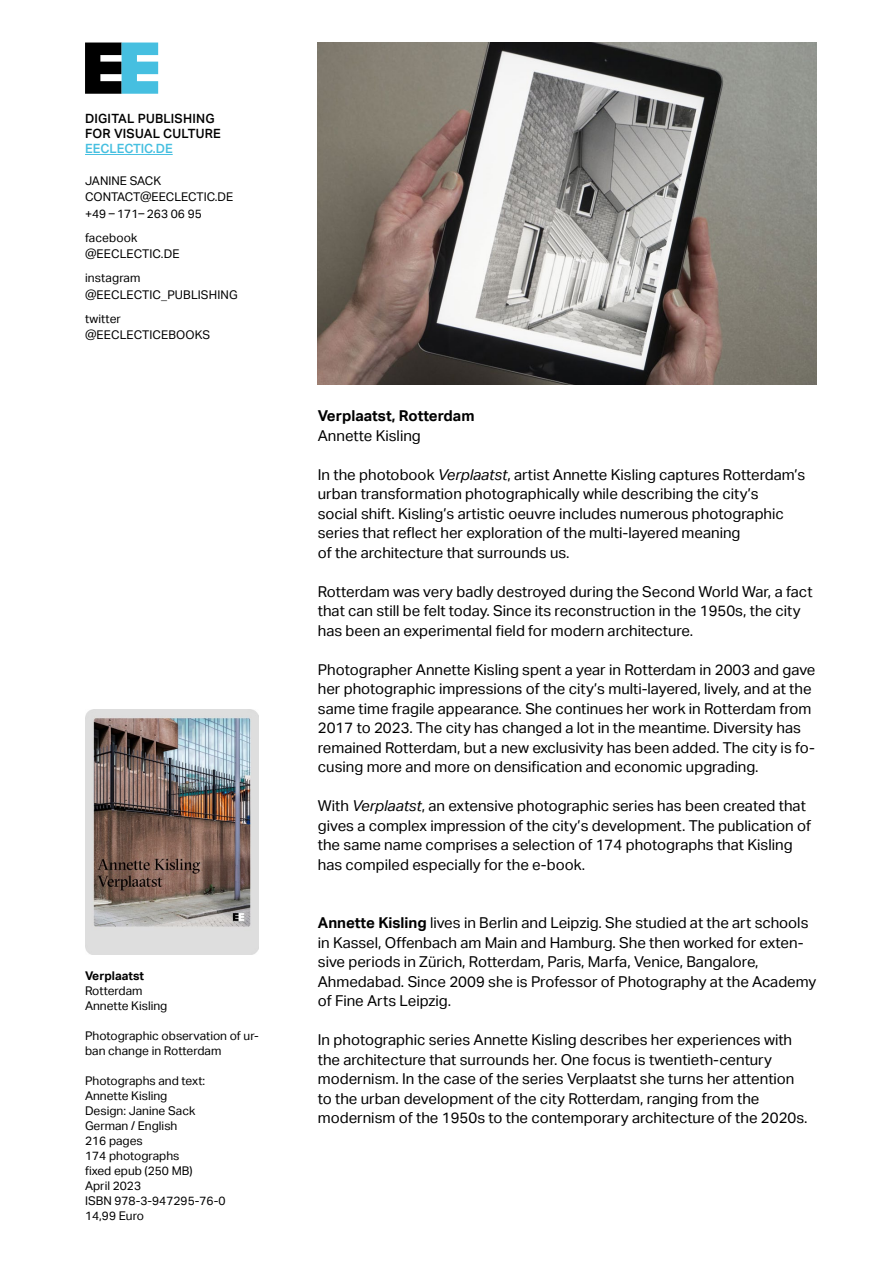
<style>
.page{position:relative;width:893px;height:1263px;background:#fff}
.page>*{position:absolute;margin:0;border:0;box-sizing:border-box;transform-origin:0 0}
.t1{font:15px/19.5px "Aktiv Grotesk";color:#000}
.t2{font:700 15px "Aktiv Grotesk";color:#000}
.t3{font:500 12.75px/15px "Aktiv Grotesk";letter-spacing:.02em;color:#000}
.t4{font:500 12.75px "Aktiv Grotesk";color:#46bfe0}
.t5{font:12px/15px "Aktiv Grotesk";color:#000}
.t6{font:700 12px "Aktiv Grotesk";color:#000}
.s1{font-style:italic}
.s2{font-weight:700}
</style>
<div class="page">
<hr style="left:85px;top:154px;width:88px;height:1px;background:#46bfe0">
<svg style="left:85px;top:43px;width:73px;height:51px;background:#467987"></svg>
<img style="left:318px;top:43px;width:498px;height:342px">
<img style="left:85px;top:709px;width:174px;height:245px">
<p class="t3" style="left:85px;top:111px;width:137px">DIGITAL PUBLISHING<br>FOR VISUAL CULTURE</p>
<p class="t4" style="left:85px;top:141px;width:89px">EECLECTIC.DE</p>
<p class="t5" style="left:85px;top:172px;width:150px;line-height:16.5px">JANINE SACK<br>CONTACT@EECLECTIC.DE +49 – 171– 263 06 95</p>
<p class="t5" style="left:85px;top:229px;width:96px;line-height:16.5px">facebook @EECLECTIC.DE</p>
<p class="t5" style="left:85px;top:270px;width:154px;line-height:16.5px">instagram @EECLECTIC_PUBLISHING</p>
<p class="t5" style="left:85px;top:310px;width:127px;line-height:16.5px">twitter @EECLECTICEBOOKS</p>
<p class="t6" style="left:85px;top:969px;width:61px">Verplaatst</p>
<p class="t5" style="left:85px;top:984px;width:84px">Rotterdam<br>Annette Kisling</p>
<p class="t5" style="left:85px;top:1029px;width:175px">Photographic observation of ur&shy;ban change in Rotterdam</p>
<p class="t5" style="left:85px;top:1074px;width:142px">Photographs and text:<br>Annette Kisling<br>Design: Janine Sack<br>German / English<br>216 pages<br>174 photographs<br>fixed epub (250 MB)<br>April 2023<br>ISBN 978-3-947295-76-0<br>14,99 Euro</p>
<p class="t2" style="left:318px;top:407px;width:158px">Verplaatst, Rotterdam</p>
<p class="t1" style="left:318px;top:426px;width:105px">Annette Kisling</p>
<p class="t1" style="left:318px;top:465px;width:489px">In the photobook <span class="s1">Verplaatst</span>, artist Annette Kisling captures Rotterdam’s urban transformation photographically while describing the city’s<br>social shift. Kisling’s artistic oeuvre includes numerous photographic series that reflect her exploration of the multi-layered meaning<br>of the architecture that surrounds us.</p>
<p class="t1" style="left:318px;top:582px;width:496px">Rotterdam was very badly destroyed during the Second World War, a fact that can still be felt today. Since its reconstruction in the 1950s, the city has been an experimental field for modern architecture.</p>
<p class="t1" style="left:318px;top:660px;width:499px">Photographer Annette Kisling spent a year in Rotterdam in 2003 and gave her photographic impressions of the city’s multi-layered, lively, and at the same time fragile appearance. She continues her work in Rotterdam from 2017 to 2023. The city has changed a lot in the meantime. Diversity has remained Rotterdam, but a new exclusivity has been added. The city is fo&shy;cusing more and more on densification and economic upgrading.</p>
<p class="t1" style="left:318px;top:796px;width:495px">With <span class="s1">Verplaatst</span>, an extensive photographic series has been created that gives a complex impression of the city’s development. The publication of the same name comprises a selection of 174 photographs that Kisling has compiled especially for the e-book.</p>
<p class="t1" style="left:318px;top:913px;width:500px"><span class="s2">Annette Kisling</span> lives in Berlin and Leipzig. She studied at the art schools in Kassel, Offenbach am Main and Hamburg. She then worked for exten&shy;sive periods in Zürich, Rotterdam, Paris, Marfa, Venice, Bangalore, Ahmedabad. Since 2009 she is Professor of Photography at the Academy of Fine Arts Leipzig.</p>
<p class="t1" style="left:318px;top:1030px;width:491px">In photographic series Annette Kisling describes her experiences with the architecture that surrounds her. One focus is twentieth-century modernism. In the case of the series Verplaatst she turns her attention to the urban development of the city Rotterdam, ranging from the modernism of the 1950s to the contemporary architecture of the 2020s.</p>
</div>
